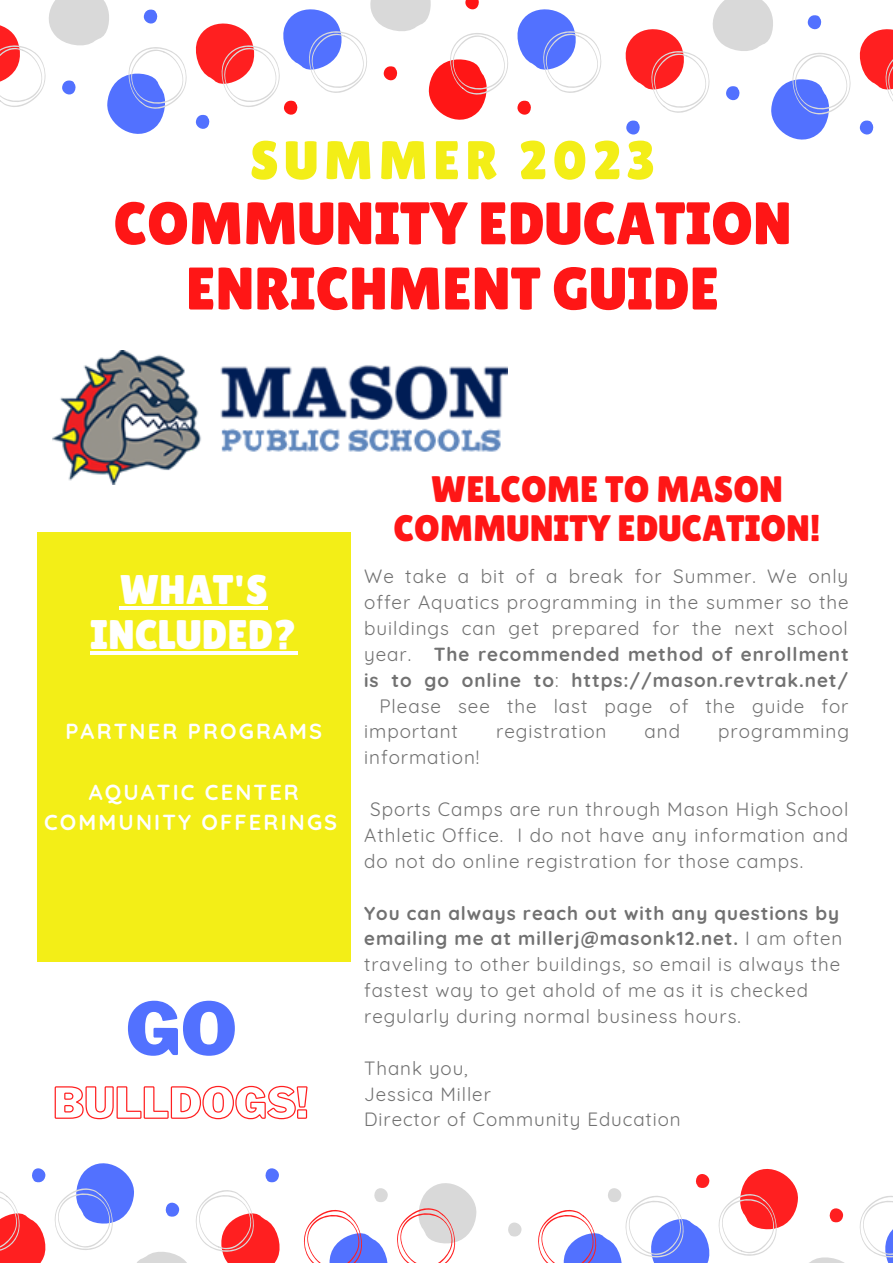
<style>
.page{position:relative;width:893px;height:1264px;background:#fff}
.page>*{position:absolute;margin:0;border:0;box-sizing:border-box;transform-origin:0 0}
.t1{font:900 72.15px "Libre Franklin";color:#5271ff}
.t2{font:60px/65.2px "Lilita One";color:#ff1616;text-align:center}
.t3{font:54.3px "Lilita One";letter-spacing:.1em;color:#f3ee17}
.t4{font:41.25px/45px "Lilita One";color:#fff;text-align:center}
.t5{font:36.75px/39.3px "Lilita One";color:#ff1616;text-align:center}
.t6{font:700 21.75px/30.3px "Quicksand";letter-spacing:.1em;color:#fff;text-align:center}
.t7{font:18.9px/25.8px "Quicksand";letter-spacing:.05em;color:#717171;text-align:justify}
.t8{font:700 18.9px "Quicksand";letter-spacing:.05em;color:#717171}
.t9{font:18.75px/25.8px "Quicksand";letter-spacing:.05em;color:#717171}
.s1{font-weight:400}
.s2{font-weight:700}
</style>
<div class="page">
<div style="left:37px;top:532px;width:314px;height:430px;background:#f3ee17"></div>
<svg style="left:0;top:0;width:187px;height:134px"></svg>
<svg style="left:517px;top:100px;width:14px;height:15px"></svg>
<svg style="left:195px;top:0;width:313px;height:129px"></svg>
<svg style="left:517px;top:9px;width:84px;height:84px"></svg>
<svg style="left:625px;top:0;width:267px;height:140px"></svg>
<svg style="left:718px;top:1169px;width:174px;height:93px"></svg>
<svg style="left:538px;top:1174px;width:172px;height:88px"></svg>
<svg style="left:508px;top:1222px;width:14px;height:14px"></svg>
<svg style="left:303px;top:1183px;width:174px;height:79px"></svg>
<svg style="left:32px;top:1168px;width:14px;height:14px"></svg>
<svg style="left:54px;top:1163px;width:226px;height:99px"></svg>
<svg style="left:0;top:1191px;width:46px;height:71px"></svg>
<img style="left:52px;top:350px;width:455px;height:134px">
<hr style="left:120px;top:606px;width:148px;height:4px;background:#fff">
<hr style="left:90px;top:651px;width:207px;height:4px;background:#fff">
<svg style="left:54px;top:1085px;width:254px;height:34px"></svg>
<h3 class="t3" style="left:250px;top:129px;width:407px">SUMMER 2023</h3>
<h2 class="t2" style="left:113px;top:190px;width:679px">COMMUNITY EDUCATION<br>ENRICHMENT GUIDE</h2>
<h3 class="t4" style="left:90px;top:567px;width:208px">WHAT'S<br>INCLUDED?</h3>
<p class="t6" style="left:65px;top:715px;width:258px">PARTNER PROGRAMS</p>
<p class="t6" style="left:44px;top:776px;width:295px">AQUATIC CENTER<br>COMMUNITY OFFERINGS</p>
<h1 class="t1" style="left:126px;top:985px;width:113px">GO</h1>
<h3 class="t5" style="left:393px;top:469px;width:428px">WELCOME TO MASON<br>COMMUNITY EDUCATION!</h3>
<p class="t7" style="left:364px;top:563px;width:485px">We take a bit of a break for Summer. We only</p>
<p class="t7" style="left:364px;top:589px;width:486px">offer Aquatics programming in the summer so the</p>
<p class="t7" style="left:364px;top:615px;width:485px">buildings can get prepared for the next school</p>
<p class="t8" style="left:364px;top:642px;width:486px"><span class="s1">year.</span> The recommended method of enrollment</p>
<p class="t8" style="left:364px;top:668px;width:485px">is to go online to<span class="s1">:</span> https://mason.revtrak.net/</p>
<p class="t7" style="left:379px;top:692px;width:470px">Please see the last page of the guide for</p>
<p class="t7" style="left:364px;top:718px;width:95px">important</p>
<p class="t7" style="left:496px;top:718px;width:112px">registration</p>
<p class="t7" style="left:644px;top:718px;width:37px">and</p>
<p class="t7" style="left:718px;top:718px;width:132px">programming</p>
<p class="t7" style="left:364px;top:744px;width:117px">information!</p>
<p class="t7" style="left:364px;top:796px;width:485px;text-indent:6px">Sports Camps are run through Mason High School Athletic Office. I do not have any information and do not do online registration for those camps.</p>
<p class="t9" style="left:364px;top:899px;width:479px"><span class="s2">You can always reach out with any questions by emailing me at millerj@masonk12.net.</span> I am often traveling to other buildings, so email is always the fastest way to get ahold of me as it is checked regularly during normal business hours.</p>
<p class="t9" style="left:364px;top:1054px;width:318px">Thank you,<br>Jessica Miller<br>Director of Community Education</p>
</div>
